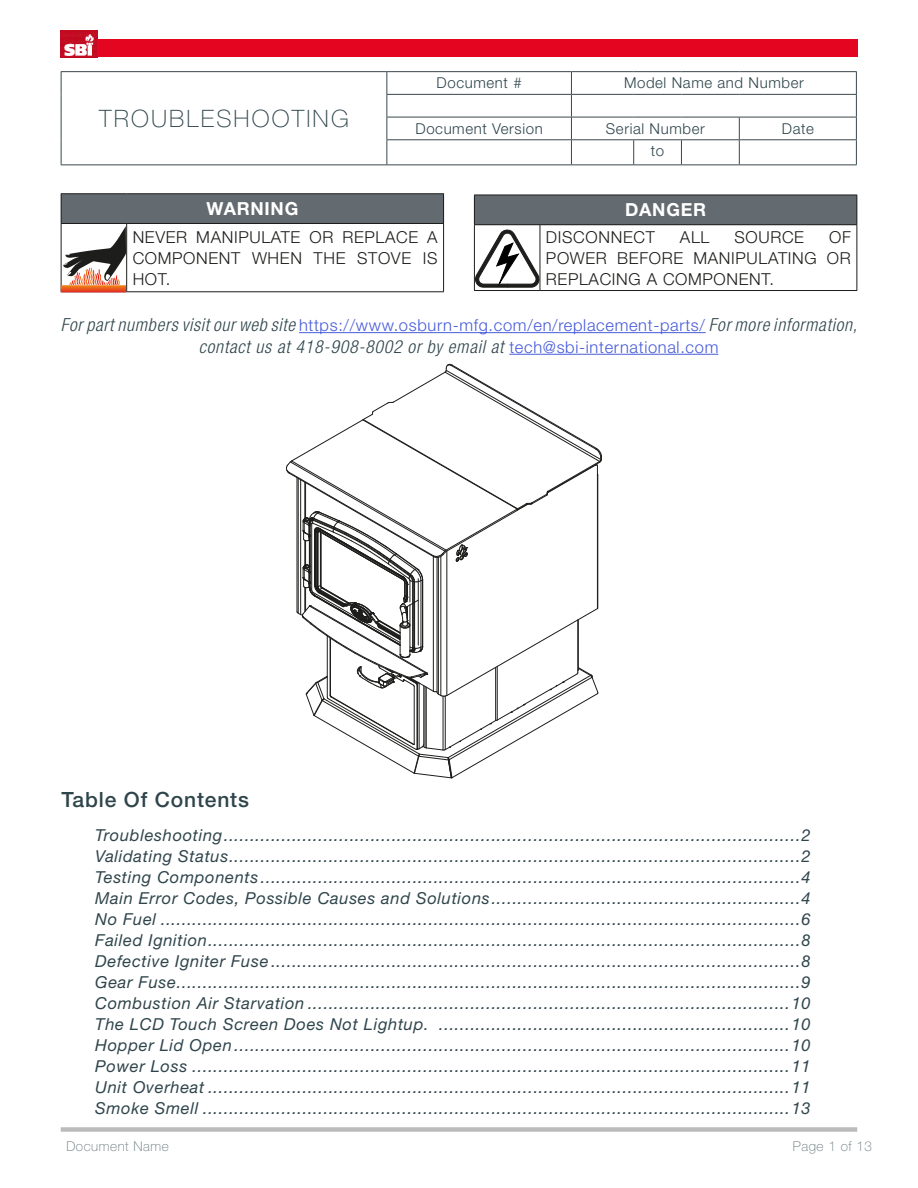
<style>
.page{position:relative;width:918px;height:1188px;background:#fff}
.page>*{position:absolute;margin:0;border:0;box-sizing:border-box;transform-origin:0 0}
.Page_Titre{font:100 24px "Helvetica Neue LT Std";letter-spacing:.09em;color:#2f454c}
.Titre_1{font:500 21px "Helvetica Neue LT Std";letter-spacing:.04em;color:#2f454c}
.t1{font:italic 300 condensed 18px/21.6px "Helvetica Neue LT Std";letter-spacing:.04em;color:#2f454c;text-align:center}
.Titre_Tableau_Centré{font:700 18px "Helvetica Neue LT Std";letter-spacing:.04em;color:#fff}
.t2{font:italic 16.5px "Helvetica Neue LT Std";letter-spacing:.04em;color:#2f454c}
.Texte_Tableau_Justif{font:300 16.5px/21px "Helvetica Neue LT Std";letter-spacing:.04em;color:#1d1d1b;text-align:justify}
.Standard_Centré{font:300 15px "Helvetica Neue LT Std";letter-spacing:.04em;color:#2f454c}
.t3{font:100 13.5px "Helvetica Neue LT Std";letter-spacing:.04em;color:#637479}
.s1{font-style:normal;font-stretch:normal;font-size:16.5px;color:#485cd9}
</style>
<div class="page">
<img style="left:61px;top:30px;width:36px;height:27px">
<div style="left:97px;top:39px;width:760px;height:18px;background:#e40620"></div>
<div style="left:61px;top:1127px;width:796px;height:5px;background:#bbb"></div>
<div style="left:61px;top:194px;width:383px;height:29px;background:#636a70"></div>
<hr style="left:61px;top:193px;width:66px;height:1px;background:#1d1d1b">
<hr style="left:127px;top:193px;width:317px;height:1px;background:#1d1d1b">
<svg style="left:443px;top:194px;width:1px;height:29px"></svg>
<hr style="left:61px;top:223px;width:66px;height:1px;background:#1d1d1b">
<hr style="left:127px;top:223px;width:317px;height:1px;background:#1d1d1b">
<hr style="left:126px;top:224px;width:1px;height:67px;background:#1d1d1b">
<hr style="left:443px;top:224px;width:1px;height:67px;background:#1d1d1b">
<hr style="left:61px;top:291px;width:66px;height:1px;background:#1d1d1b">
<hr style="left:127px;top:291px;width:317px;height:1px;background:#1d1d1b">
<svg style="left:61px;top:194px;width:65px;height:98px"></svg>
<div style="left:474px;top:195px;width:383px;height:30px;background:#636a70"></div>
<hr style="left:474px;top:195px;width:66px;height:1px;background:#1d1d1b">
<svg style="left:474px;top:195px;width:1px;height:29px"></svg>
<hr style="left:540px;top:195px;width:317px;height:1px;background:#1d1d1b">
<svg style="left:856px;top:195px;width:1px;height:29px"></svg>
<hr style="left:474px;top:224px;width:66px;height:1px;background:#1d1d1b">
<hr style="left:540px;top:224px;width:317px;height:1px;background:#1d1d1b">
<hr style="left:474px;top:225px;width:1px;height:65px;background:#1d1d1b">
<hr style="left:540px;top:225px;width:1px;height:65px;background:#1d1d1b">
<hr style="left:856px;top:225px;width:1px;height:65px;background:#1d1d1b">
<hr style="left:474px;top:290px;width:66px;height:1px;background:#1d1d1b">
<hr style="left:540px;top:290px;width:317px;height:1px;background:#1d1d1b">
<svg style="left:475px;top:230px;width:64px;height:57px"></svg>
<hr style="left:61px;top:71px;width:326px;height:1px;background:#3a474d">
<svg style="left:61px;top:72px;width:1px;height:92px"></svg>
<hr style="left:387px;top:71px;width:184px;height:1px;background:#3a474d">
<hr style="left:571px;top:71px;width:63px;height:1px;background:#3a474d">
<hr style="left:634px;top:71px;width:47px;height:1px;background:#3a474d">
<hr style="left:681px;top:71px;width:58px;height:1px;background:#3a474d">
<hr style="left:739px;top:71px;width:118px;height:1px;background:#3a474d">
<hr style="left:386px;top:94px;width:185px;height:1px;background:#3a474d">
<hr style="left:571px;top:94px;width:63px;height:1px;background:#3a474d">
<hr style="left:634px;top:94px;width:47px;height:1px;background:#3a474d">
<hr style="left:681px;top:94px;width:58px;height:1px;background:#3a474d">
<hr style="left:739px;top:94px;width:118px;height:1px;background:#3a474d">
<hr style="left:61px;top:164px;width:326px;height:1px;background:#3a474d">
<hr style="left:386px;top:117px;width:185px;height:1px;background:#3a474d">
<hr style="left:386px;top:139px;width:185px;height:1px;background:#3a474d">
<svg style="left:386px;top:72px;width:1px;height:92px"></svg>
<hr style="left:387px;top:164px;width:184px;height:1px;background:#3a474d">
<hr style="left:571px;top:117px;width:63px;height:1px;background:#3a474d">
<hr style="left:634px;top:117px;width:47px;height:1px;background:#3a474d">
<hr style="left:681px;top:117px;width:58px;height:1px;background:#3a474d">
<hr style="left:739px;top:117px;width:118px;height:1px;background:#3a474d">
<hr style="left:571px;top:139px;width:63px;height:1px;background:#3a474d">
<svg style="left:571px;top:72px;width:1px;height:92px"></svg>
<hr style="left:634px;top:139px;width:47px;height:1px;background:#3a474d">
<svg style="left:633px;top:140px;width:1px;height:24px"></svg>
<hr style="left:681px;top:139px;width:58px;height:1px;background:#3a474d">
<svg style="left:681px;top:140px;width:1px;height:24px"></svg>
<hr style="left:739px;top:139px;width:118px;height:1px;background:#3a474d">
<svg style="left:739px;top:117px;width:1px;height:47px"></svg>
<svg style="left:856px;top:72px;width:1px;height:92px"></svg>
<hr style="left:571px;top:164px;width:63px;height:1px;background:#3a474d">
<hr style="left:634px;top:164px;width:47px;height:1px;background:#3a474d">
<hr style="left:681px;top:164px;width:58px;height:1px;background:#3a474d">
<hr style="left:739px;top:164px;width:118px;height:1px;background:#3a474d">
<hr style="left:299px;top:332px;width:407px;height:1px;background:#485cd9">
<hr style="left:509px;top:354px;width:209px;height:1px;background:#485cd9">
<svg style="left:286px;top:364px;width:316px;height:414px"></svg>
<p class="Page_Titre" style="left:99px;top:105px;width:251px">TROUBLESHOOTING</p>
<p class="Standard_Centré" style="left:437px;top:74px;width:87px">Document #</p>
<p class="Standard_Centré" style="left:624px;top:74px;width:181px">Model Name and Number</p>
<p class="Standard_Centré" style="left:415px;top:119px;width:129px">Document Version</p>
<p class="Standard_Centré" style="left:606px;top:119px;width:100px">Serial Number</p>
<p class="Standard_Centré" style="left:782px;top:119px;width:34px">Date</p>
<p class="Standard_Centré" style="left:651px;top:142px;width:15px">to</p>
<p class="Titre_Tableau_Centré" style="left:206px;top:197px;width:93px">WARNING</p>
<p class="Texte_Tableau_Justif" style="left:133px;top:226px;width:306px">NEVER MANIPULATE OR REPLACE A COMPONENT WHEN THE STOVE IS HOT.</p>
<p class="Titre_Tableau_Centré" style="left:625px;top:199px;width:82px">DANGER</p>
<p class="Texte_Tableau_Justif" style="left:546px;top:226px;width:110px">DISCONNECT</p>
<p class="Texte_Tableau_Justif" style="left:680px;top:226px;width:31px">ALL</p>
<p class="Texte_Tableau_Justif" style="left:734px;top:226px;width:71px">SOURCE</p>
<p class="Texte_Tableau_Justif" style="left:546px;top:226px;width:306px;text-indent:283px">OF POWER BEFORE MANIPULATING OR REPLACING A COMPONENT.</p>
<p class="t1" style="left:61px;top:314px;width:798px">For part numbers visit our web site <span class="s1">https://www.osburn-mfg.com/en/replacement-parts/</span> For more information, contact us at 418-908-8002 or by email at <span class="s1">tech@sbi-international.com</span></p>
<p class="Titre_1" style="left:61px;top:787px;width:189px">Table Of Contents</p>
<p class="t2" style="left:95px;top:825px;width:717px">Troubleshooting..............................................................................................................2</p>
<p class="t2" style="left:95px;top:846px;width:717px">Validating Status.............................................................................................................2</p>
<p class="t2" style="left:95px;top:867px;width:717px">Testing Components .......................................................................................................4</p>
<p class="t2" style="left:95px;top:888px;width:717px">Main Error Codes, Possible Causes and Solutions...........................................................4</p>
<p class="t2" style="left:95px;top:909px;width:717px">No Fuel ..........................................................................................................................6</p>
<p class="t2" style="left:95px;top:930px;width:717px">Failed Ignition.................................................................................................................8</p>
<p class="t2" style="left:95px;top:951px;width:717px">Defective Igniter Fuse .....................................................................................................8</p>
<p class="t2" style="left:95px;top:972px;width:717px">Gear Fuse.......................................................................................................................9</p>
<p class="t2" style="left:95px;top:993px;width:717px">Combustion Air Starvation ............................................................................................10</p>
<p class="t2" style="left:95px;top:1014px;width:717px">The LCD Touch Screen Does Not Lightup. ...................................................................10</p>
<p class="t2" style="left:95px;top:1035px;width:717px">Hopper Lid Open ..........................................................................................................10</p>
<p class="t2" style="left:95px;top:1056px;width:717px">Power Loss ..................................................................................................................11</p>
<p class="t2" style="left:95px;top:1077px;width:717px">Unit Overheat ...............................................................................................................11</p>
<p class="t2" style="left:95px;top:1098px;width:717px">Smoke Smell ................................................................................................................13</p>
<p class="t3" style="left:66px;top:1138px;width:104px">Document Name</p>
<p class="t3" style="left:793px;top:1138px;width:81px">Page 1 of 13</p>
</div>
